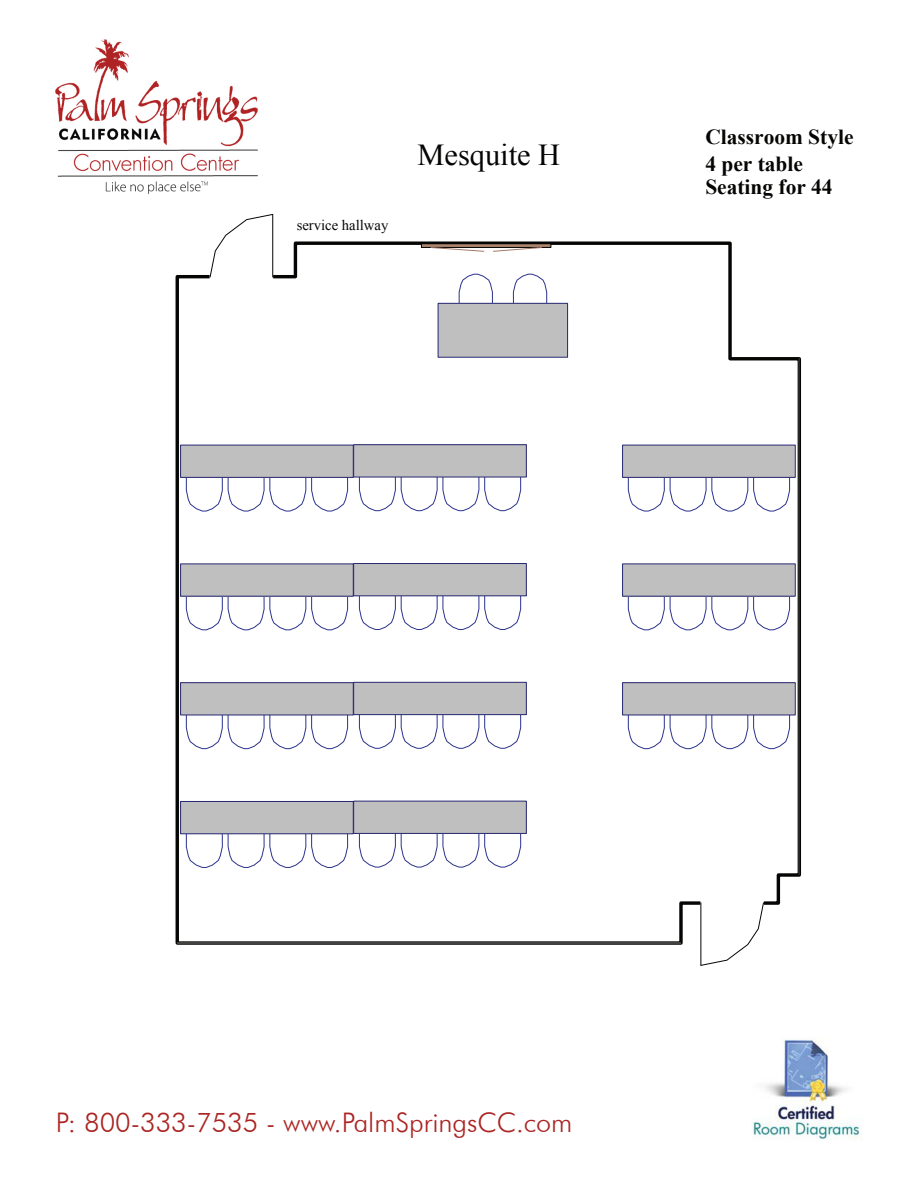
<style>
.page{position:relative;width:918px;height:1188px;background:#fff}
.page>*{position:absolute;margin:0;border:0;box-sizing:border-box;transform-origin:0 0}
.t1{font:30.45px "Times New Roman";color:#050504}
.t2{font:300 27px "Futura BT";color:#aa2422}
.t3{font:700 21.45px/26.5px "Times New Roman";color:#050504}
.t4{font:14.7px "Times New Roman";color:#050504}
</style>
<div class="page">
<img style="left:56px;top:39px;width:201px;height:155px">
<img style="left:752px;top:1037px;width:111px;height:103px">
<svg style="left:175px;top:241px;width:627px;height:704px"></svg>
<hr style="left:799px;top:359px;width:1px;height:516px;background:#050504">
<hr style="left:177px;top:943px;width:504px;height:1px;background:#050504">
<div style="left:210px;top:256px;width:63px;height:41px;background:#fff"></div>
<svg style="left:209px;top:214px;width:65px;height:64px"></svg>
<hr style="left:272px;top:214px;width:1px;height:63px;background:#050504">
<div style="left:701px;top:883px;width:62px;height:40px;background:#fff"></div>
<svg style="left:700px;top:902px;width:64px;height:64px"></svg>
<hr style="left:701px;top:903px;width:1px;height:62px;background:#050504">
<svg style="left:431px;top:247px;width:111px;height:5px"></svg>
<svg style="left:458px;top:273px;width:89px;height:30px"></svg>
<div style="left:438px;top:303px;width:130px;height:54px;background:#c0bfbf"></div>
<div style="left:438px;top:303px;width:130px;height:55px;border:1px solid #272973"></div>
<svg style="left:359px;top:477px;width:163px;height:34px"></svg>
<div style="left:354px;top:445px;width:172px;height:32px;background:#c0bfbf"></div>
<div style="left:353px;top:444px;width:174px;height:33px;border:1px solid #272973"></div>
<svg style="left:359px;top:596px;width:163px;height:34px"></svg>
<div style="left:354px;top:564px;width:172px;height:32px;background:#c0bfbf"></div>
<div style="left:353px;top:563px;width:174px;height:33px;border:1px solid #272973"></div>
<svg style="left:359px;top:715px;width:163px;height:34px"></svg>
<div style="left:354px;top:682px;width:172px;height:33px;background:#c0bfbf"></div>
<div style="left:353px;top:682px;width:174px;height:33px;border:1px solid #272973"></div>
<svg style="left:359px;top:834px;width:163px;height:34px"></svg>
<div style="left:354px;top:801px;width:172px;height:32px;background:#c0bfbf"></div>
<div style="left:353px;top:801px;width:174px;height:33px;border:1px solid #272973"></div>
<svg style="left:186px;top:478px;width:163px;height:34px"></svg>
<div style="left:181px;top:445px;width:172px;height:32px;background:#c0bfbf"></div>
<div style="left:180px;top:445px;width:174px;height:33px;border:1px solid #272973"></div>
<svg style="left:186px;top:597px;width:163px;height:34px"></svg>
<div style="left:181px;top:564px;width:172px;height:32px;background:#c0bfbf"></div>
<div style="left:180px;top:564px;width:174px;height:33px;border:1px solid #272973"></div>
<svg style="left:186px;top:715px;width:163px;height:34px"></svg>
<div style="left:181px;top:683px;width:172px;height:32px;background:#c0bfbf"></div>
<div style="left:180px;top:682px;width:174px;height:33px;border:1px solid #272973"></div>
<svg style="left:186px;top:834px;width:163px;height:34px"></svg>
<div style="left:181px;top:802px;width:172px;height:32px;background:#c0bfbf"></div>
<div style="left:180px;top:801px;width:174px;height:33px;border:1px solid #272973"></div>
<svg style="left:628px;top:478px;width:163px;height:34px"></svg>
<div style="left:623px;top:445px;width:172px;height:32px;background:#c0bfbf"></div>
<div style="left:622px;top:445px;width:174px;height:33px;border:1px solid #272973"></div>
<svg style="left:628px;top:597px;width:163px;height:34px"></svg>
<div style="left:623px;top:564px;width:172px;height:32px;background:#c0bfbf"></div>
<div style="left:622px;top:564px;width:174px;height:33px;border:1px solid #272973"></div>
<svg style="left:628px;top:715px;width:163px;height:34px"></svg>
<div style="left:623px;top:683px;width:172px;height:32px;background:#c0bfbf"></div>
<div style="left:622px;top:682px;width:174px;height:33px;border:1px solid #272973"></div>
<p class="t4" style="left:297px;top:220px;width:93px">service hallway</p>
<p class="t1" style="left:417px;top:144px;width:144px">Mesquite H</p>
<p class="t3" style="left:705px;top:126px;width:150px">Classroom Style<br>4 per table</p>
<p class="t3" style="left:705px;top:176px;width:129px">Seating for 44</p>
<p class="t2" style="left:56px;top:1112px;width:518px">P: 800-333-7535 - www.PalmSpringsCC.com</p>
</div>
